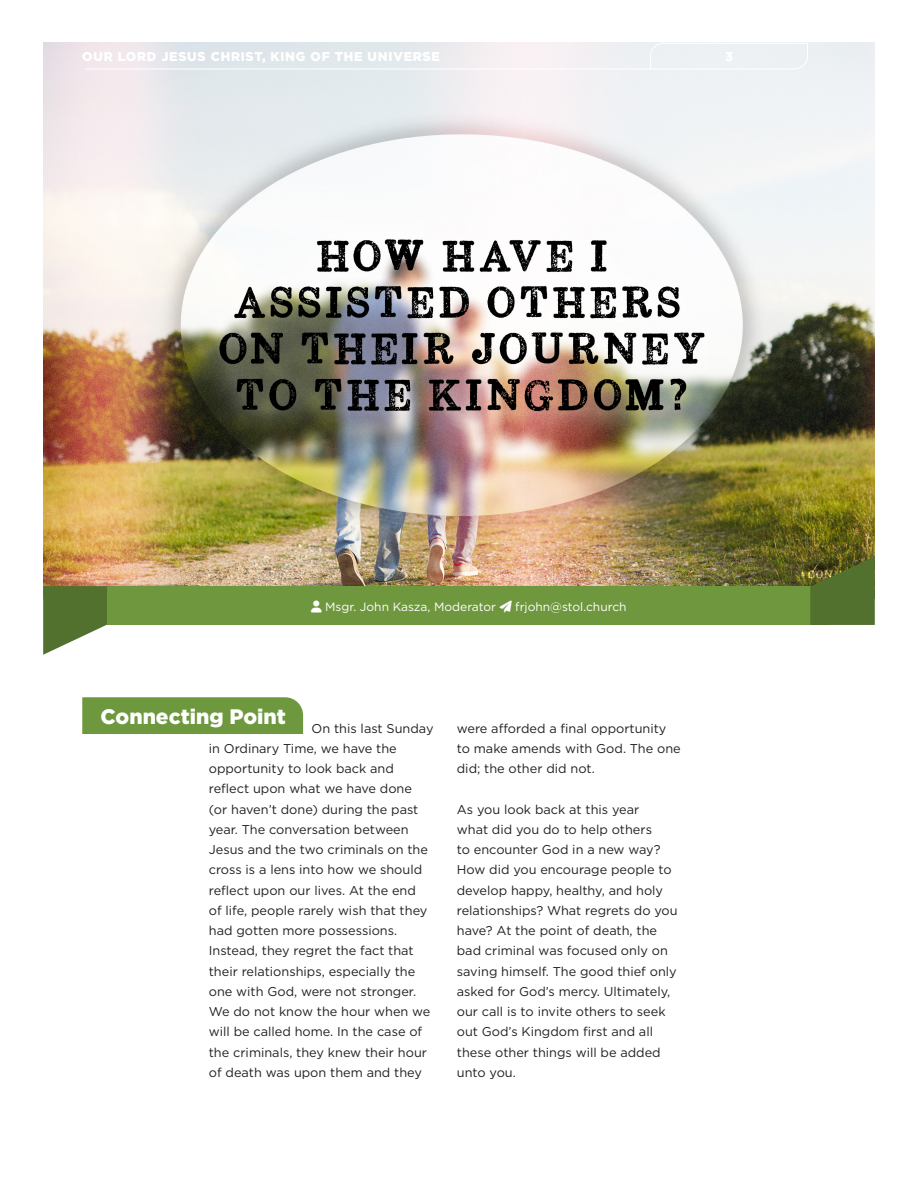
<style>
.page{position:relative;width:918px;height:1188px;background:#fff}
.page>*{position:absolute;margin:0;border:0;box-sizing:border-box;transform-origin:0 0}
.Lead_Word{font:900 21px "Gotham";color:#fff}
.t1{font:12.75px/20.2px "Gotham";color:#231f20}
.t2{font:900 12.75px "Gotham";color:#fff}
.t3{font:12px "Gotham";color:#fff}
</style>
<div class="page">
<svg style="left:650px;top:42px;width:158px;height:1px"></svg>
<img style="left:43px;top:43px;width:832px;height:544px">
<svg style="left:43px;top:586px;width:65px;height:69px"></svg>
<div style="left:108px;top:587px;width:722px;height:38px;background:#6f983e"></div>
<svg style="left:810px;top:556px;width:65px;height:69px;background:#546a2b"></svg>
<div style="left:82px;top:697px;width:221px;height:37px;background:#6e983e"></div>
<p class="t2" style="left:82px;top:48px;width:360px">OUR LORD JESUS CHRIST, KING OF THE UNIVERSE</p>
<p class="t3" style="left:325px;top:599px;width:303px">Msgr. John Kasza, Moderator ➢ frjohn@stol.church</p>
<p class="Lead_Word" style="left:100px;top:702px;width:187px">Connecting Point</p>
<p class="t1" style="left:209px;top:718px;width:226px;text-indent:103px">On this last Sunday in Ordinary Time, we have the opportunity to look back and reflect upon what we have done (or haven’t done) during the past year. The conversation between<br>Jesus and the two criminals on the cross is a lens into how we should reflect upon our lives. At the end<br>of life, people rarely wish that they had gotten more possessions.<br>Instead, they regret the fact that their relationships, especially the one with God, were not stronger.<br>We do not know the hour when we will be called home. In the case of the criminals, they knew their hour of death was upon them and they</p>
<p class="t1" style="left:457px;top:718px;width:225px">were afforded a final opportunity to make amends with God. The one did; the other did not.</p>
<p class="t1" style="left:457px;top:799px;width:222px">As you look back at this year<br>what did you do to help others<br>to encounter God in a new way?<br>How did you encourage people to develop happy, healthy, and holy relationships? What regrets do you have? At the point of death, the bad criminal was focused only on saving himself. The good thief only asked for God’s mercy. Ultimately, our call is to invite others to seek out God’s Kingdom first and all these other things will be added unto you.</p>
</div>
